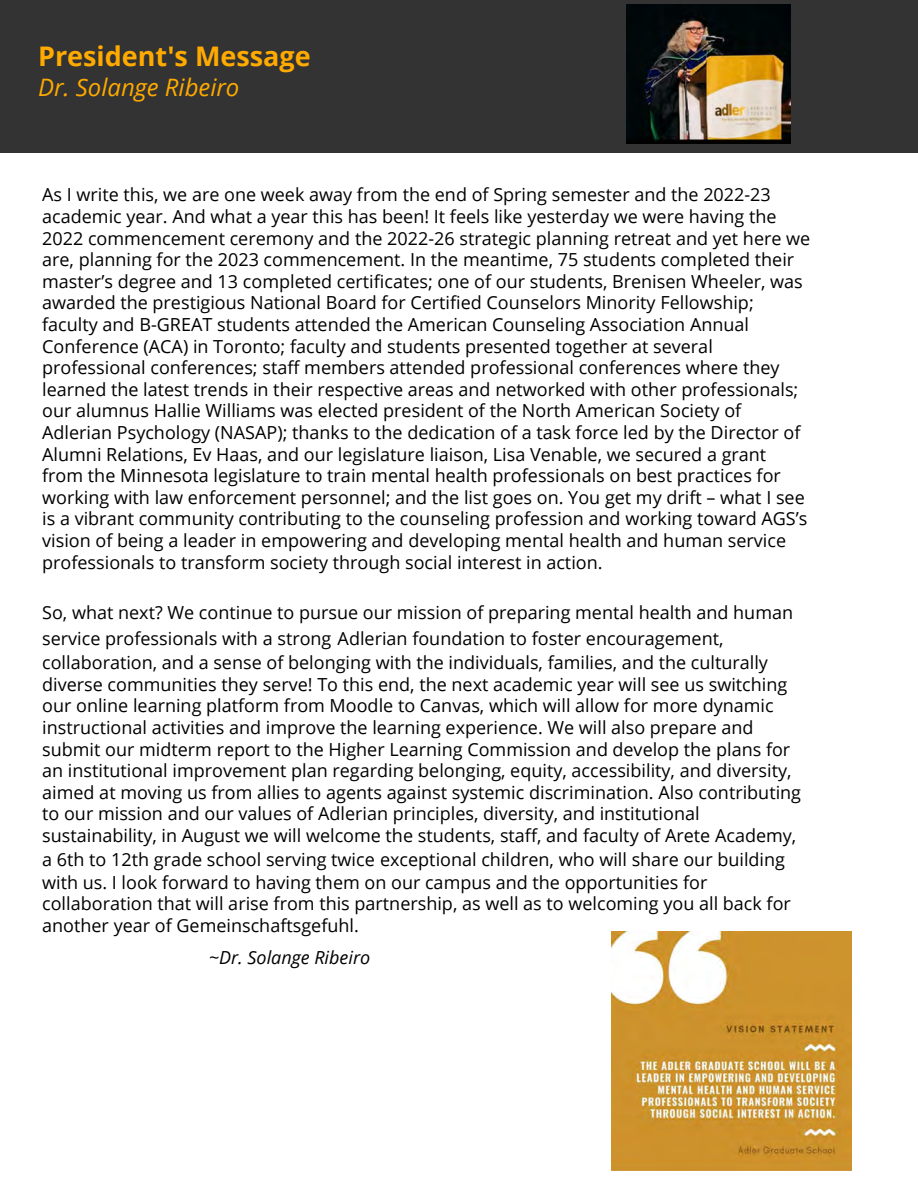
<style>
.page{position:relative;width:918px;height:1188px;background:#fff}
.page>*{position:absolute;margin:0;border:0;box-sizing:border-box;transform-origin:0 0}
.t1{font:700 27px "Open Sans";color:#fa0}
.t2{font:italic 24px "Open Sans";color:#fa0}
.t3{font:18px/21.6px "Open Sans";color:#000}
.t4{font:italic 18px "Open Sans";color:#000}
</style>
<div class="page">
<div style="left:0;top:1px;width:918px;height:152px;background:#333"></div>
<img style="left:626px;top:4px;width:164px;height:139px">
<img style="left:611px;top:932px;width:240px;height:238px">
<h1 class="t1" style="left:38px;top:37px;width:274px">President's Message</h1>
<h2 class="t2" style="left:38px;top:71px;width:203px">Dr. Solange Ribeiro</h2>
<p class="t3" style="left:42px;top:184px;width:770px">As I write this, we are one week away from the end of Spring semester and the 2022-23 academic year. And what a year this has been! It feels like yesterday we were having the 2022 commencement ceremony and the 2022-26 strategic planning retreat and yet here we are, planning for the 2023 commencement. In the meantime, 75 students completed their master’s degree and 13 completed certificates; one of our students, Brenisen Wheeler, was awarded the prestigious National Board for Certified Counselors Minority Fellowship; faculty and B-GREAT students attended the American Counseling Association Annual Conference (ACA) in Toronto; faculty and students presented together at several professional conferences; staff members attended professional conferences where they learned the latest trends in their respective areas and networked with other professionals; our alumnus Hallie Williams was elected president of the North American Society of Adlerian Psychology (NASAP); thanks to the dedication of a task force led by the Director of Alumni Relations, Ev Haas, and our legislature liaison, Lisa Venable, we secured a grant from the Minnesota legislature to train mental health professionals on best practices for working with law enforcement personnel; and the list goes on. You get my drift – what I see is a vibrant community contributing to the counseling profession and working toward AGS’s vision of being a leader in empowering and developing mental health and human service professionals to transform society through social interest in action.</p>
<p class="t3" style="left:42px;top:599px;width:752px;line-height:26.2px">So, what next? We continue to pursue our mission of preparing mental health and human service professionals with a strong Adlerian foundation to foster encouragement,</p>
<p class="t3" style="left:42px;top:652px;width:760px">collaboration, and a sense of belonging with the individuals, families, and the culturally diverse communities they serve! To this end, the next academic year will see us switching our online learning platform from Moodle to Canvas, which will allow for more dynamic instructional activities and improve the learning experience. We will also prepare and submit our midterm report to the Higher Learning Commission and develop the plans for an institutional improvement plan regarding belonging, equity, accessibility, and diversity, aimed at moving us from allies to agents against systemic discrimination. Also contributing to our mission and our values of Adlerian principles, diversity, and institutional sustainability, in August we will welcome the students, staff, and faculty of Arete Academy,</p>
<p class="t3" style="left:42px;top:848px;width:750px;line-height:22px">a 6th to 12th grade school serving twice exceptional children, who will share our building with us. I look forward to having them on our campus and the opportunities for collaboration that will arise from this partnership, as well as to welcoming you all back for another year of Gemeinschaftsgefuhl.</p>
<p class="t4" style="left:209px;top:945px;width:162px">~Dr. Solange Ribeiro</p>
</div>
